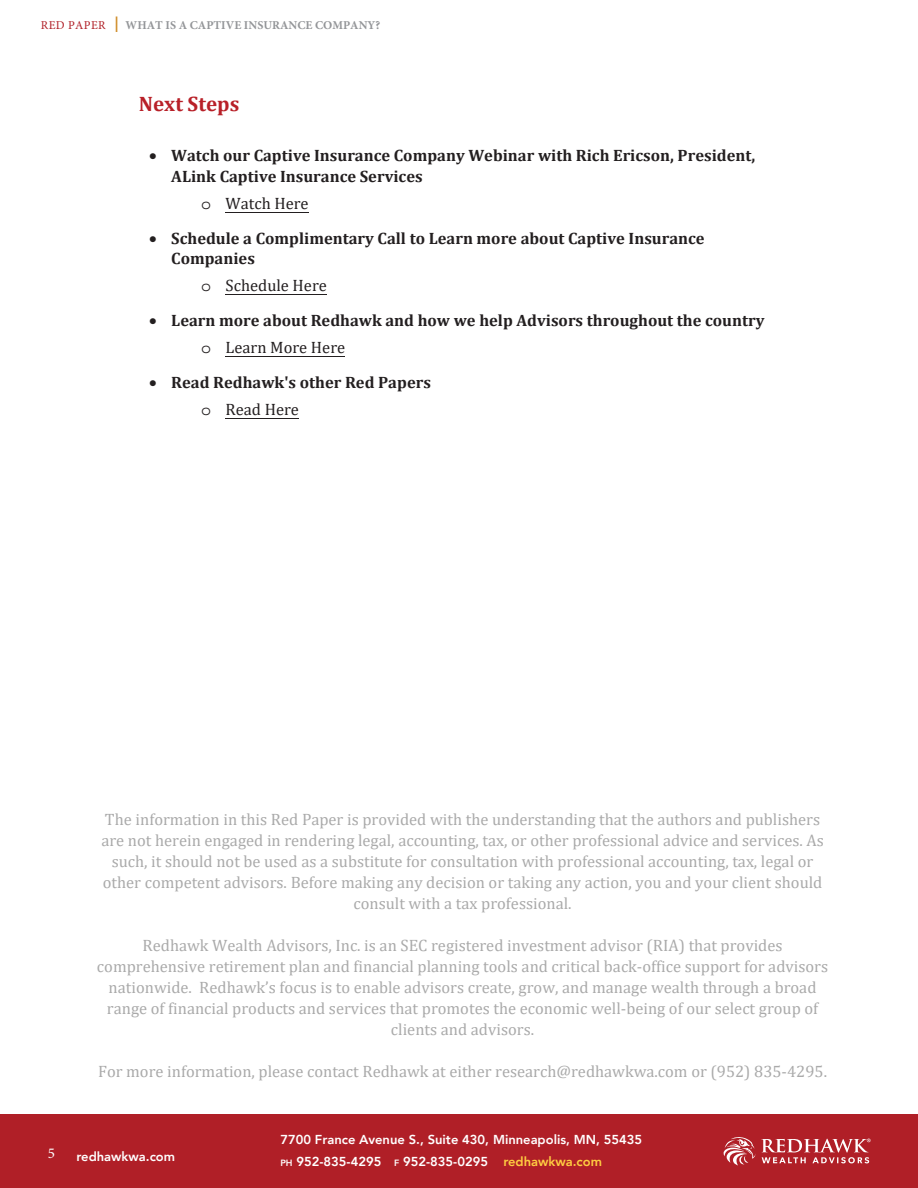
<style>
.page{position:relative;width:918px;height:1188px;background:#fff}
.page>*{position:absolute;margin:0;border:0;box-sizing:border-box;transform-origin:0 0}
.t1{font:700 21px "Cambria";color:#b82028}
.t2{font:16.5px/21px "Cambria";color:#aaa;text-align:center}
.t3{font:700 16.5px/27.3px "Cambria";color:#231f20}
.t4{font:16.5px "Cambria";color:#231f20}
.t5{font:15px "Minion Pro";color:#fff}
.t6{font:800 12.9px/21.6px "Avenir";color:#fff}
.t7{font:700 12px "Minion Pro";color:#939598}
.s1{font-weight:400;color:#b01f27}
.s2{color:#cf8d29}
.s3{font-family:"Courier Std"}
.s4{font-family:"Courier Std";font-weight:400}
.s5{font-weight:400}
.s6{font-size:9px}
.s7{color:#ffcd41}
</style>
<div class="page">
<div style="left:0;top:1115px;width:918px;height:73px;background:#b01f27"></div>
<svg style="left:724px;top:1137px;width:147px;height:28px"></svg>
<hr style="left:226px;top:418px;width:73px;height:1px;background:#231f20">
<hr style="left:226px;top:356px;width:119px;height:1px;background:#231f20">
<hr style="left:226px;top:294px;width:101px;height:1px;background:#231f20">
<hr style="left:226px;top:212px;width:83px;height:1px;background:#231f20">
<p class="t7" style="left:41px;top:17px;width:341px"><span class="s1">RED PAPER</span> <span class="s2">❘</span> WHAT IS A CAPTIVE INSURANCE COMPANY?</p>
<p class="t1" style="left:139px;top:89px;width:102px">Next Steps</p>
<p class="t3" style="left:171px;top:144px;width:586px;line-height:21px;text-indent:-22px">• Watch our Captive Insurance Company Webinar with Rich Ericson, President,<br>ALink Captive Insurance Services</p>
<p class="t4" style="left:201px;top:194px;width:109px"><span class="s3">o</span> Watch Here</p>
<p class="t3" style="left:171px;top:228px;width:535px;line-height:19.8px;text-indent:-22px">• Schedule a Complimentary Call to Learn more about Captive Insurance<br>Companies</p>
<p class="t4" style="left:201px;top:275px;width:127px"><span class="s3">o</span> Schedule Here</p>
<p class="t3" style="left:201px;top:306px;width:565px;text-indent:-52px">• Learn more about Redhawk and how we help Advisors throughout the country <span class="s4">o</span> <span class="s5">Learn More Here</span></p>
<p class="t3" style="left:201px;top:368px;width:231px;text-indent:-52px">• Read Redhawk's other Red Papers <span class="s4">o</span> <span class="s5">Read Here</span></p>
<p class="t2" style="left:101px;top:809px;width:724px">The information in this Red Paper is provided with the understanding that the authors and publishers are not herein engaged in rendering legal, accounting, tax, or other professional advice and services. As such, it should not be used as a substitute for consultation with professional accounting, tax, legal or other competent advisors. Before making any decision or taking any action, you and your client should consult with a tax professional.</p>
<p class="t2" style="left:97px;top:935px;width:733px">Redhawk Wealth Advisors, Inc. is an SEC registered investment advisor (RIA) that provides comprehensive retirement plan and financial planning tools and critical back-office support for advisors nationwide. Redhawk’s focus is to enable advisors create, grow, and manage wealth through a broad range of financial products and services that promotes the economic well-being of our select group of clients and advisors.</p>
<p class="t2" style="left:98px;top:1061px;width:730px">For more information, please contact Redhawk at either research@redhawkwa.com or (952) 835-4295.</p>
<p class="t5" style="left:48px;top:1143px;width:9px">5</p>
<p class="t6" style="left:76px;top:1146px;width:100px">redhawkwa.com</p>
<p class="t6" style="left:280px;top:1129px;width:363px">7700 France Avenue S., Suite 430, Minneapolis, MN, 55435 <span class="s6">ph</span> 952-835-4295 <span class="s6">f</span> 952-835-0295 <span class="s7">redhawkwa.com</span></p>
</div>
